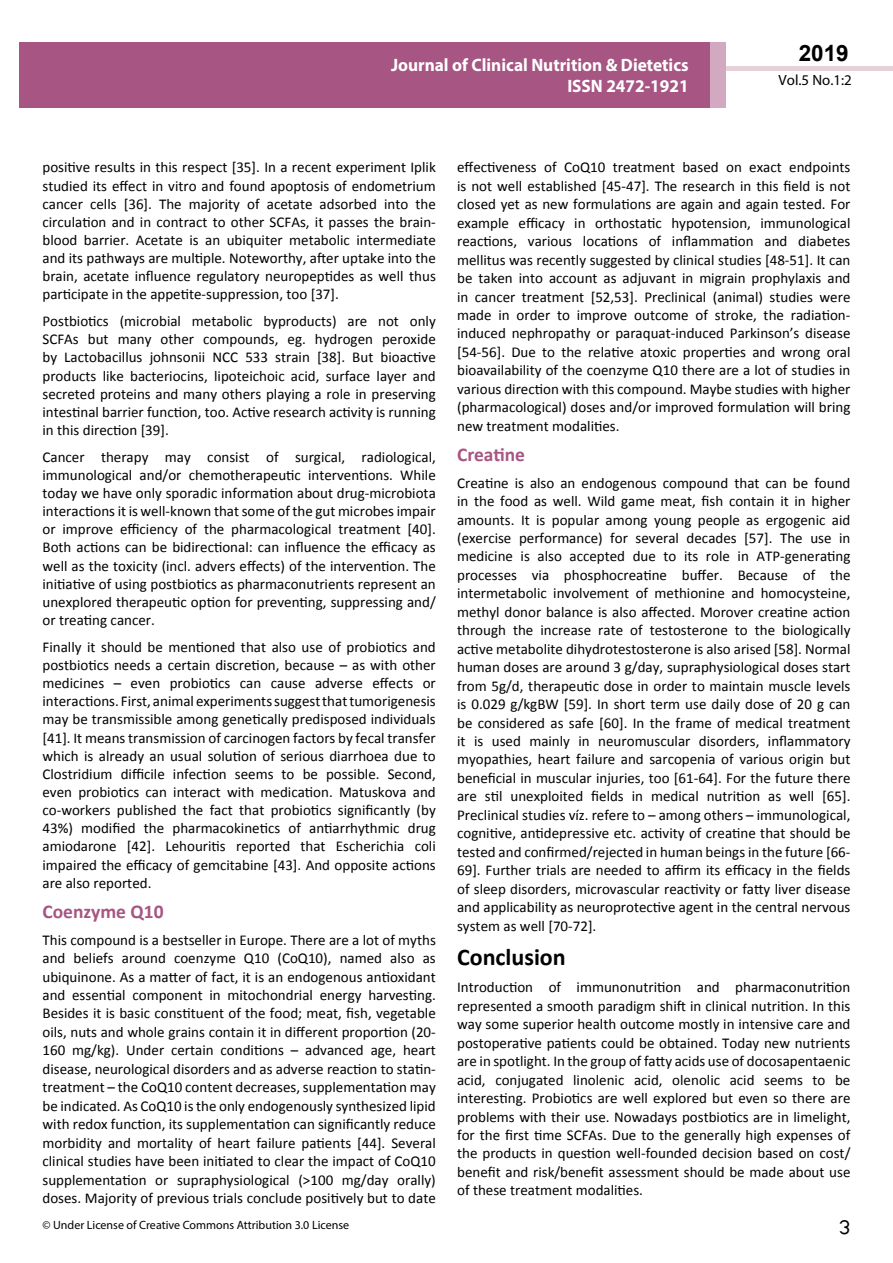
<style>
.page{position:relative;width:893px;height:1263px;background:#fff}
.page>*{position:absolute;margin:0;border:0;box-sizing:border-box;transform-origin:0 0}
.t1{font:25.5px "Tunga";color:#000}
.t2{font:700 24px "Calibri";color:#000}
.t3{font:700 22.5px "Arial";color:#000}
.t4{font:700 19.5px "Calibri";color:#a75583}
.t5{font:700 18px/21.6px "Myriad Pro";color:#fff;text-align:right;scale:.96 1}
.t6{font:15px/18.5px "Calibri";color:#000;text-align:justify}
.t7{font:14.85px "Myriad Pro";color:#000}
.t8{font:12px "Myriad Pro";color:#000}
</style>
<div class="page">
<div style="left:722px;top:66px;width:171px;height:5px;background:#e6d1db"></div>
<div style="left:19px;top:42px;width:706px;height:66px;background:#a75583"></div>
<div style="left:710px;top:42px;width:15px;height:66px;background:#d2a9c0"></div>
<p class="t5" style="left:391px;top:53px;width:311px">Journal of Clinical Nutrition &amp; Dietetics<br>ISSN 2472-1921</p>
<h3 class="t3" style="left:799px;top:38px;width:52px">2019</h3>
<p class="t7" style="left:779px;top:71px;width:75px">Vol.5 No.1:2</p>
<p class="t6" style="left:43px;top:158px;width:395px">positive results in this respect [35]. In a recent experiment Iplik studied its effect in vitro and found apoptosis of endometrium cancer cells [36]. The majority of acetate adsorbed into the circulation and in contract to other SCFAs, it passes the brain&shy;blood barrier. Acetate is an ubiquiter metabolic intermediate and its pathways are multiple. Noteworthy, after uptake into the brain, acetate influence regulatory neuropeptides as well thus participate in the appetite-suppression, too [37].</p>
<p class="t6" style="left:43px;top:312px;width:395px">Postbiotics (microbial metabolic byproducts) are not only SCFAs but many other compounds, eg. hydrogen peroxide by Lactobacillus johnsonii NCC 533 strain [38]. But bioactive products like bacteriocins, lipoteichoic acid, surface layer and secreted proteins and many others playing a role in preserving intestinal barrier function, too. Active research activity is running in this direction [39].</p>
<p class="t6" style="left:43px;top:448px;width:395px">Cancer therapy may consist of surgical, radiological, immunological and/or chemotherapeutic interventions. While today we have only sporadic information about drug-microbiota interactions it is well-known that some of the gut microbes impair or improve efficiency of the pharmacological treatment [40].<br>Both actions can be bidirectional: can influence the efficacy as well as the toxicity (incl. advers effects) of the intervention. The initiative of using postbiotics as pharmaconutrients represent an unexplored therapeutic option for preventing, suppressing and/ or treating cancer.</p>
<p class="t6" style="left:43px;top:638px;width:395px">Finally it should be mentioned that also use of probiotics and postbiotics needs a certain discretion, because – as with other medicines – even probiotics can cause adverse effects or interactions. First, animal experiments suggest that tumorigenesis may be transmissible among genetically predisposed individuals [41]. It means transmission of carcinogen factors by fecal transfer which is already an usual solution of serious diarrhoea due to Clostridium difficile infection seems to be possible. Second, even probiotics can interact with medication. Matuskova and co-workers published the fact that probiotics significantly (by 43%) modified the pharmacokinetics of antiarrhythmic drug amiodarone [42]. Lehouritis reported that Escherichia coli impaired the efficacy of gemcitabine [43]. And opposite actions are also reported.</p>
<h3 class="t4" style="left:43px;top:899px;width:123px">Coenzyme Q10</h3>
<p class="t6" style="left:43px;top:930px;width:395px">This compound is a bestseller in Europe. There are a lot of myths and beliefs around coenzyme Q10 (CoQ10), named also as ubiquinone. As a matter of fact, it is an endogenous antioxidant and essential component in mitochondrial energy harvesting.<br>Besides it is basic constituent of the food; meat, fish, vegetable oils, nuts and whole grains contain it in different proportion (20- 160 mg/kg). Under certain conditions – advanced age, heart disease, neurological disorders and as adverse reaction to statin&shy;treatment – the CoQ10 content decreases, supplementation may be indicated. As CoQ10 is the only endogenously synthesized lipid with redox function, its supplementation can significantly reduce morbidity and mortality of heart failure patients [44]. Several clinical studies have been initiated to clear the impact of CoQ10 supplementation or supraphysiological (&gt;100 mg/day orally) doses. Majority of previous trials conclude positively but to date</p>
<p class="t6" style="left:457px;top:158px;width:395px">effectiveness of CoQ10 treatment based on exact endpoints is not well established [45-47]. The research in this field is not closed yet as new formulations are again and again tested. For example efficacy in orthostatic hypotension, immunological reactions, various locations of inflammation and diabetes mellitus was recently suggested by clinical studies [48-51]. It can be taken into account as adjuvant in migrain prophylaxis and in cancer treatment [52,53]. Preclinical (animal) studies were made in order to improve outcome of stroke, the radiation&shy;induced nephropathy or paraquat-induced Parkinson’s disease [54-56]. Due to the relative atoxic properties and wrong oral bioavailability of the coenzyme Q10 there are a lot of studies in various direction with this compound. Maybe studies with higher (pharmacological) doses and/or improved formulation will bring new treatment modalities.</p>
<h3 class="t4" style="left:457px;top:442px;width:69px">Creatine</h3>
<p class="t6" style="left:457px;top:473px;width:395px">Creatine is also an endogenous compound that can be found in the food as well. Wild game meat, fish contain it in higher amounts. It is popular among young people as ergogenic aid (exercise performance) for several decades [57]. The use in medicine is also accepted due to its role in ATP-generating processes via phosphocreatine buffer. Because of the intermetabolic involvement of methionine and homocysteine, methyl donor balance is also affected. Morover creatine action through the increase rate of testosterone to the biologically active metabolite dihydrotestosterone is also arised [58]. Normal human doses are around 3 g/day, supraphysiological doses start from 5g/d, therapeutic dose in order to maintain muscle levels is 0.029 g/kgBW [59]. In short term use daily dose of 20 g can be considered as safe [60]. In the frame of medical treatment it is used mainly in neuromuscular disorders, inflammatory myopathies, heart failure and sarcopenia of various origin but beneficial in muscular injuries, too [61-64]. For the future there are stil unexploited fields in medical nutrition as well [65].<br>Preclinical studies víz. refere to – among others – immunological, cognitive, antidepressive etc. activity of creatine that should be tested and confirmed/rejected in human beings in the future [66- 69]. Further trials are needed to affirm its efficacy in the fields of sleep disorders, microvascular reactivity or fatty liver disease and applicability as neuroprotective agent in the central nervous system as well [70-72].</p>
<h2 class="t2" style="left:457px;top:942px;width:110px">Conclusion</h2>
<p class="t6" style="left:457px;top:978px;width:395px">Introduction of immunonutrition and pharmaconutrition represented a smooth paradigm shift in clinical nutrition. In this way some superior health outcome mostly in intensive care and postoperative patients could be obtained. Today new nutrients are in spotlight. In the group of fatty acids use of docosapentaenic acid, conjugated linolenic acid, olenolic acid seems to be interesting. Probiotics are well explored but even so there are problems with their use. Nowadays postbiotics are in limelight, for the first time SCFAs. Due to the generally high expenses of the products in question well-founded decision based on cost/ benefit and risk/benefit assessment should be made about use of these treatment modalities.</p>
<p class="t8" style="left:43px;top:1218px;width:308px">© Under License of Creative Commons Attribution 3.0 License</p>
<h1 class="t1" style="left:839px;top:1210px;width:13px">3</h1>
</div>
